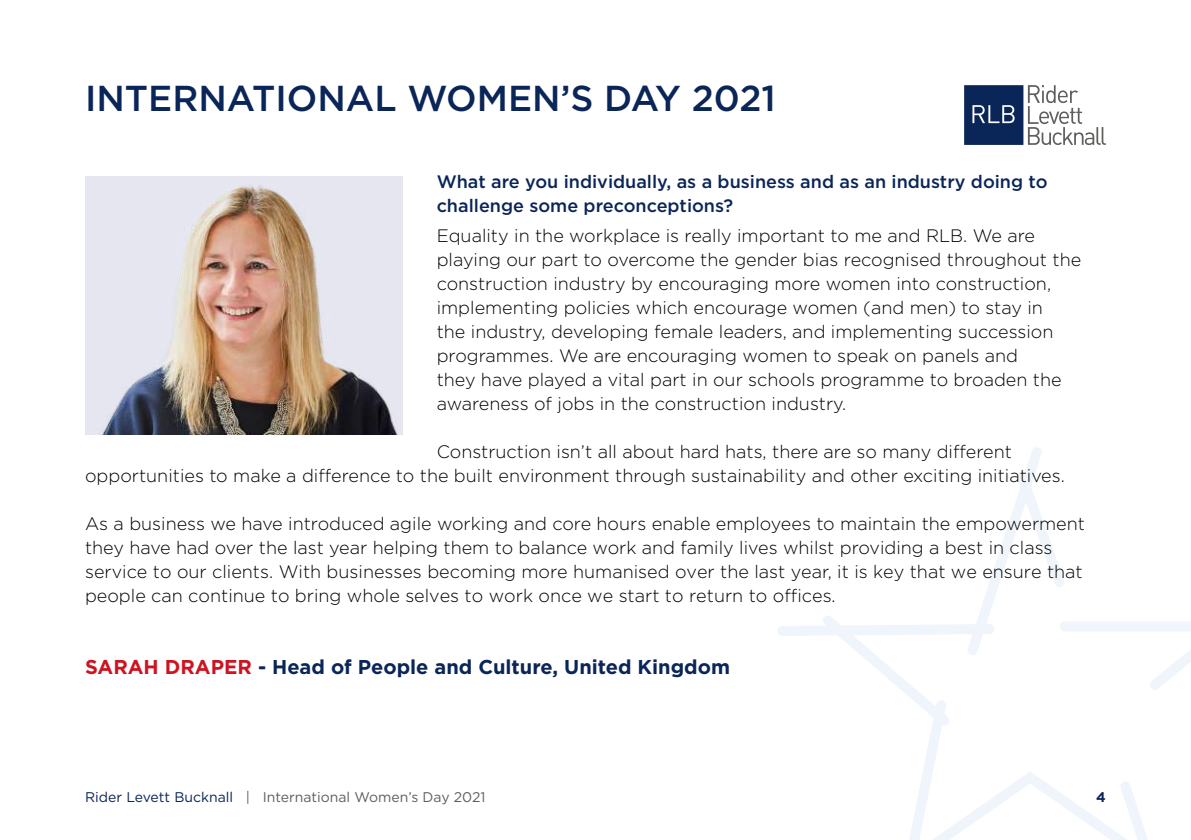
<style>
.page{position:relative;width:1191px;height:840px;background:#fff}
.page>*{position:absolute;margin:0;border:0;box-sizing:border-box;transform-origin:0 0}
.t1{font:500 36px "Gotham";color:#0a2558}
.t2{font:700 20px "Gotham";color:#0a2558}
.t3{font:300 18px/24px "Gotham";color:#000}
.t4{font:500 18px/24px "Gotham";color:#0a2558}
.t5{font:14px "Gotham";color:#5e5e5d}
.t6{font:700 14px "Gotham";color:#0a2558}
.s1{color:#cd1421}
.s2{color:#0a2558}
</style>
<div class="page">
<svg style="left:964px;top:85px;width:142px;height:60px"></svg>
<svg style="left:778px;top:447px;width:413px;height:392px"></svg>
<img style="left:85px;top:176px;width:318px;height:258px">
<h1 class="t1" style="left:85px;top:85px;width:692px">INTERNATIONAL WOMEN’S DAY 2021</h1>
<p class="t4" style="left:437px;top:171px;width:612px">What are you individually, as a business and as an industry doing to challenge some preconceptions?</p>
<p class="t3" style="left:437px;top:224px;width:646px">Equality in the workplace is really important to me and RLB. We are playing our part to overcome the gender bias recognised throughout the construction industry by encouraging more women into construction, implementing policies which encourage women (and men) to stay in<br>the industry, developing female leaders, and implementing succession programmes. We are encouraging women to speak on panels and<br>they have played a vital part in our schools programme to broaden the awareness of jobs in the construction industry.</p>
<p class="t3" style="left:85px;top:440px;width:981px;text-indent:352px">Construction isn’t all about hard hats, there are so many different opportunities to make a difference to the built environment through sustainability and other exciting initiatives.</p>
<p class="t3" style="left:85px;top:512px;width:1001px">As a business we have introduced agile working and core hours enable employees to maintain the empowerment they have had over the last year helping them to balance work and family lives whilst providing a best in class service to our clients. With businesses becoming more humanised over the last year, it is key that we ensure that people can continue to bring whole selves to work once we start to return to offices.</p>
<p class="t2" style="left:85px;top:659px;width:646px"><span class="s1">SARAH DRAPER</span> - Head of People and Culture, United Kingdom</p>
<p class="t5" style="left:85px;top:790px;width:402px"><span class="s2">Rider Levett Bucknall</span> | International Women’s Day 2021</p>
<p class="t6" style="left:1096px;top:791px;width:11px">4</p>
</div>
